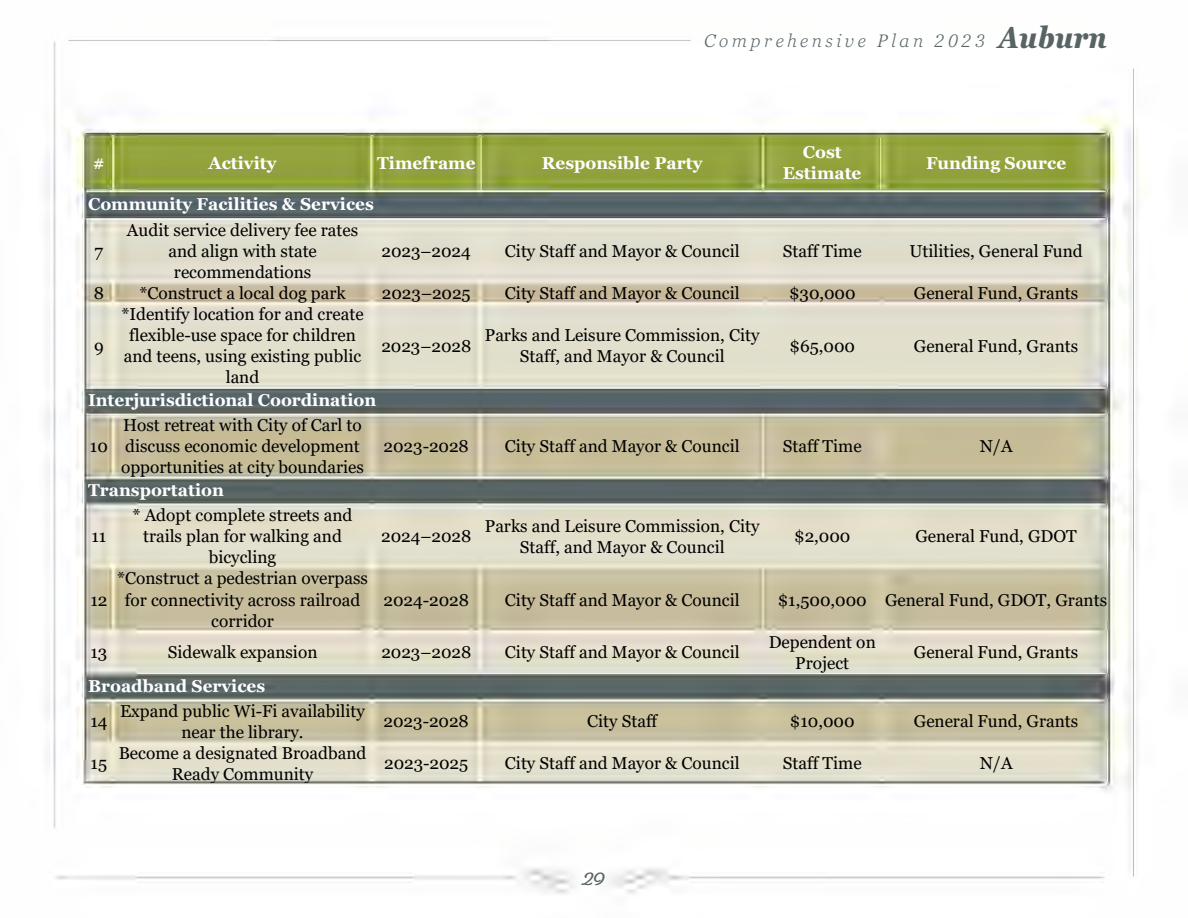
<style>
.page{position:relative;width:1188px;height:918px;background:#fff}
.page>*{position:absolute;margin:0;border:0;box-sizing:border-box;transform-origin:0 0}
.t1{font:italic 300 18px "Georgia Pro";letter-spacing:.2em;color:#586365}
.t2{font:700 18px "Fairwater Script";color:#586365}
.t3{font:17.25px/21.1px "Georgia";color:#000;text-align:center}
.t4{font:700 17.25px/21.1px "Georgia";color:#fff;text-align:center}
.s1{font-weight:700;font-stretch:condensed;font-size:30px}
</style>
<div class="page">
<img style="left:45px;top:40px;width:1094px;height:854px">
<p class="t1" style="left:704px;top:31px;width:404px">Comprehensive Plan 2023 <span class="s1">Auburn</span></p>
<p class="t4" style="left:93px;top:152px;width:14px">#</p>
<p class="t4" style="left:209px;top:152px;width:69px">Activity</p>
<p class="t4" style="left:377px;top:152px;width:100px">Timeframe</p>
<p class="t4" style="left:542px;top:152px;width:162px">Responsible Party</p>
<p class="t4" style="left:783px;top:141px;width:80px">Cost<br>Estimate</p>
<p class="t4" style="left:926px;top:152px;width:142px">Funding Source</p>
<p class="t4" style="left:88px;top:194px;width:287px">Community Facilities &amp; Services</p>
<p class="t3" style="left:95px;top:241px;width:10px">7</p>
<p class="t3" style="left:127px;top:219px;width:233px">Audit service delivery fee rates and align with state recommendations</p>
<p class="t3" style="left:382px;top:241px;width:91px">2023–2024</p>
<p class="t3" style="left:505px;top:241px;width:236px">City Staff and Mayor &amp; Council</p>
<p class="t3" style="left:783px;top:241px;width:80px">Staff Time</p>
<p class="t3" style="left:909px;top:241px;width:175px">Utilities, General Fund</p>
<p class="t3" style="left:94px;top:283px;width:12px">8</p>
<p class="t3" style="left:140px;top:283px;width:208px">*Construct a local dog park</p>
<p class="t3" style="left:382px;top:283px;width:90px">2023–2025</p>
<p class="t3" style="left:505px;top:283px;width:236px">City Staff and Mayor &amp; Council</p>
<p class="t3" style="left:789px;top:283px;width:68px">$30,000</p>
<p class="t3" style="left:914px;top:283px;width:166px">General Fund, Grants</p>
<p class="t3" style="left:94px;top:336px;width:11px">9</p>
<p class="t3" style="left:121px;top:304px;width:244px">*Identify location for and create flexible-use space for children and teens, using existing public land</p>
<p class="t3" style="left:381px;top:336px;width:91px">2023–2028</p>
<p class="t3" style="left:485px;top:325px;width:276px">Parks and Leisure Commission, City<br>Staff, and Mayor &amp; Council</p>
<p class="t3" style="left:790px;top:336px;width:67px">$65,000</p>
<p class="t3" style="left:914px;top:336px;width:166px">General Fund, Grants</p>
<p class="t4" style="left:88px;top:390px;width:290px">Interjurisdictional Coordination</p>
<p class="t3" style="left:90px;top:436px;width:20px">10</p>
<p class="t3" style="left:121px;top:415px;width:244px;text-align:left">Host retreat with City of Carl to discuss economic development opportunities at city boundaries</p>
<p class="t4" style="left:88px;top:480px;width:137px">Transportation</p>
<p class="t3" style="left:384px;top:436px;width:87px">2023-2028</p>
<p class="t3" style="left:505px;top:436px;width:236px">City Staff and Mayor &amp; Council</p>
<p class="t3" style="left:783px;top:436px;width:80px">Staff Time</p>
<p class="t3" style="left:980px;top:436px;width:34px">N/A</p>
<p class="t3" style="left:91px;top:526px;width:16px">11</p>
<p class="t3" style="left:90px;top:589px;width:19px">12</p>
<p class="t3" style="left:133px;top:505px;width:221px">* Adopt complete streets and trails plan for walking and bicycling</p>
<p class="t3" style="left:117px;top:568px;width:252px">*Construct a pedestrian overpass for connectivity across railroad corridor</p>
<p class="t3" style="left:381px;top:526px;width:92px">2024–2028</p>
<p class="t3" style="left:485px;top:515px;width:276px">Parks and Leisure Commission, City<br>Staff, and Mayor &amp; Council</p>
<p class="t3" style="left:794px;top:526px;width:58px">$2,000</p>
<p class="t3" style="left:915px;top:526px;width:163px">General Fund, GDOT</p>
<p class="t3" style="left:384px;top:589px;width:87px">2024-2028</p>
<p class="t3" style="left:505px;top:589px;width:236px">City Staff and Mayor &amp; Council</p>
<p class="t3" style="left:778px;top:589px;width:331px">$1,500,000 General Fund, GDOT, Grants</p>
<p class="t3" style="left:90px;top:642px;width:18px">13</p>
<p class="t3" style="left:168px;top:642px;width:151px">Sidewalk expansion</p>
<p class="t3" style="left:381px;top:642px;width:91px">2023–2028</p>
<p class="t3" style="left:505px;top:642px;width:236px">City Staff and Mayor &amp; Council</p>
<p class="t3" style="left:769px;top:632px;width:109px">Dependent on<br>Project</p>
<p class="t3" style="left:914px;top:642px;width:166px">General Fund, Grants</p>
<p class="t4" style="left:88px;top:675px;width:179px">Broadband Services</p>
<p class="t3" style="left:90px;top:711px;width:19px">14</p>
<p class="t3" style="left:91px;top:753px;width:18px">15</p>
<p class="t3" style="left:120px;top:700px;width:246px">Expand public Wi-Fi availability near the library.</p>
<p class="t3" style="left:384px;top:711px;width:87px">2023-2028</p>
<p class="t3" style="left:587px;top:711px;width:72px">City Staff</p>
<p class="t3" style="left:790px;top:711px;width:66px">$10,000</p>
<p class="t3" style="left:914px;top:711px;width:166px">General Fund, Grants</p>
<p class="t3" style="left:119px;top:743px;width:249px">Become a designated Broadband<br>Ready Community</p>
<p class="t3" style="left:384px;top:753px;width:86px">2023-2025</p>
<p class="t3" style="left:505px;top:753px;width:236px">City Staff and Mayor &amp; Council</p>
<p class="t3" style="left:783px;top:753px;width:80px">Staff Time</p>
<p class="t3" style="left:980px;top:753px;width:34px">N/A</p>
<p class="t2" style="left:583px;top:868px;width:23px">29</p>
</div>
